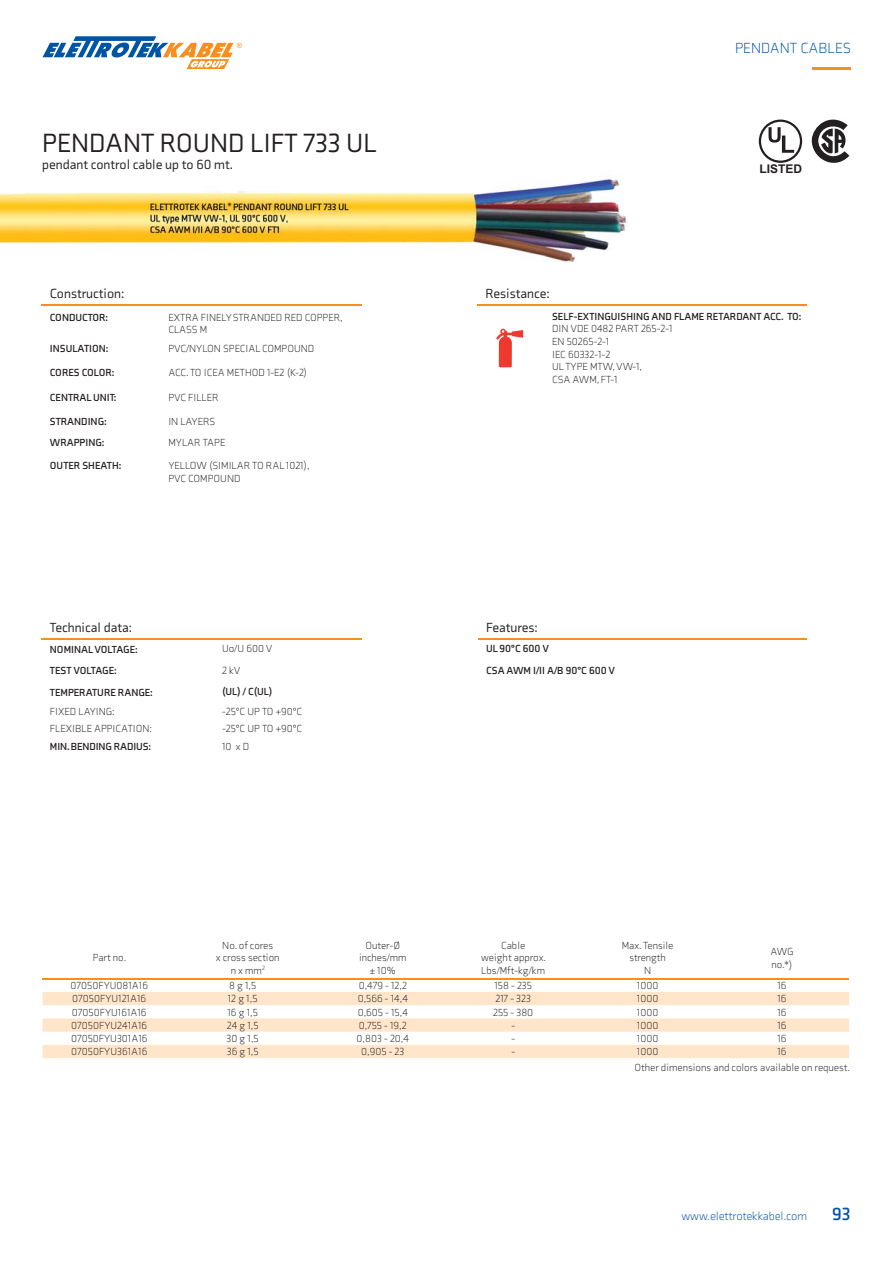
<style>
.page{position:relative;width:893px;height:1263px;background:#fff}
.page>*{position:absolute;margin:0;border:0;box-sizing:border-box;transform-origin:0 0}
.t1{font:27px "Axia";color:#231f20}
.t2{font:700 18px "Axia";color:#0054a4}
.t3{font:300 15px "Axia";color:#0054a4}
.t4{font:13.5px "Axia";color:#231f20}
.t5{font:300 12px "Axia";letter-spacing:-.01em;color:#0054a4}
.t6{font:700 12px "Arial";color:#231f20}
.t7{font:300 10.5px/12.6px "Axia";color:#231f20}
.t8{font:700 10.5px/21.3px "Axia";color:#231f20}
</style>
<div class="page">
<hr style="left:812px;top:67px;width:38px;height:3px;background:#f78f1e">
<svg style="left:43px;top:36px;width:199px;height:33px"></svg>
<img style="left:1px;top:179px;width:626px;height:83px">
<hr style="left:41px;top:638px;width:321px;height:1px;background:#f78f1e">
<hr style="left:41px;top:304px;width:321px;height:1px;background:#f78f1e">
<hr style="left:478px;top:638px;width:328px;height:1px;background:#f78f1e">
<hr style="left:477px;top:304px;width:329px;height:1px;background:#f78f1e">
<svg style="left:496px;top:328px;width:27px;height:39px"></svg>
<svg style="left:759px;top:120px;width:43px;height:43px"></svg>
<svg style="left:811px;top:119px;width:38px;height:44px"></svg>
<svg style="left:43px;top:992px;width:806px;height:66px;fill:#ffe5ca"></svg>
<hr style="left:43px;top:978px;width:806px;height:1px;background:#f78f1e">
<h1 class="t1" style="left:42px;top:127px;width:336px">PENDANT ROUND LIFT 733 UL</h1>
<p class="t4" style="left:42px;top:156px;width:192px">pendant control cable up to 60 mt.</p>
<p class="t4" style="left:50px;top:285px;width:76px">Construction:</p>
<p class="t8" style="left:50px;top:308px;width:60px">CONDUCTOR:</p>
<p class="t7" style="left:168px;top:312px;width:176px">EXTRA FINELY STRANDED RED COPPER,<br>CLASS M</p>
<p class="t8" style="left:50px;top:340px;width:60px">INSULATION:</p>
<p class="t7" style="left:168px;top:344px;width:147px">PVC/NYLON SPECIAL COMPOUND</p>
<p class="t8" style="left:50px;top:363px;width:66px">CORES COLOR:</p>
<p class="t7" style="left:168px;top:367px;width:141px">ACC. TO ICEA METHOD 1-E2 (K-2)</p>
<p class="t8" style="left:50px;top:388px;width:68px">CENTRAL UNIT:</p>
<p class="t7" style="left:168px;top:393px;width:52px">PVC FILLER</p>
<p class="t8" style="left:50px;top:412px;width:58px">STRANDING:</p>
<p class="t7" style="left:168px;top:416px;width:49px">IN LAYERS</p>
<p class="t8" style="left:50px;top:433px;width:56px">WRAPPING:</p>
<p class="t7" style="left:168px;top:437px;width:59px">MYLAR TAPE</p>
<p class="t8" style="left:50px;top:456px;width:73px">OUTER SHEATH:</p>
<p class="t7" style="left:168px;top:461px;width:143px">YELLOW (SIMILAR TO RAL 1021),<br>PVC COMPOUND</p>
<p class="t4" style="left:50px;top:619px;width:84px">Technical data:</p>
<p class="t8" style="left:50px;top:640px;width:89px">NOMINAL VOLTAGE:</p>
<p class="t7" style="left:222px;top:644px;width:52px">Uo/U 600 V</p>
<p class="t8" style="left:50px;top:661px;width:68px">TEST VOLTAGE:</p>
<p class="t7" style="left:222px;top:665px;width:20px">2 kV</p>
<p class="t8" style="left:50px;top:683px;width:104px">TEMPERATURE RANGE:</p>
<p class="t8" style="left:222px;top:682px;width:52px">(UL) / C(UL)</p>
<p class="t7" style="left:50px;top:706px;width:66px">FIXED LAYING:</p>
<p class="t7" style="left:222px;top:706px;width:82px">-25°C UP TO +90°C</p>
<p class="t7" style="left:50px;top:723px;width:104px">FLEXIBLE APPICATION:</p>
<p class="t7" style="left:222px;top:723px;width:82px">-25°C UP TO +90°C</p>
<p class="t8" style="left:50px;top:737px;width:103px">MIN. BENDING RADIUS:</p>
<p class="t7" style="left:222px;top:741px;width:29px">10 x D</p>
<h3 class="t3" style="left:735px;top:42px;width:118px">PENDANT CABLES</h3>
<p class="t4" style="left:485px;top:285px;width:66px">Resistance:</p>
<p class="t6" style="left:759px;top:162px;width:44px">LISTED</p>
<p class="t8" style="left:552px;top:307px;width:251px">SELF-EXTINGUISHING AND FLAME RETARDANT ACC. TO:</p>
<p class="t7" style="left:552px;top:324px;width:122px">DIN VDE 0482 PART 265-2-1<br>EN 50265-2-1<br>IEC 60332-1-2<br>UL TYPE MTW, VW-1,<br>CSA AWM, FT-1</p>
<p class="t4" style="left:486px;top:619px;width:53px">Features:</p>
<p class="t8" style="left:486px;top:640px;width:130px">UL 90°C 600 V<br>CSA AWM I/II A/B 90°C 600 V</p>
<p class="t7" style="left:93px;top:952px;width:35px">Part no.</p>
<p class="t7" style="left:216px;top:940px;width:65px;text-align:center">No. of cores<br>x cross section n x mm<sup>2</sup></p>
<p class="t7" style="left:359px;top:940px;width:49px;text-align:center">Outer-Ø inches/mm ± 10%</p>
<p class="t7" style="left:481px;top:940px;width:66px;text-align:center">Cable<br>weight approx.<br>Lbs/Mft-kg/km</p>
<p class="t7" style="left:622px;top:940px;width:53px;text-align:center">Max. Tensile strength<br>N</p>
<p class="t7" style="left:770px;top:946px;width:25px">AWG no.*)</p>
<p class="t7" style="left:71px;top:981px;width:79px">07050FYU081A16</p>
<p class="t7" style="left:229px;top:981px;width:29px">8 g 1,5</p>
<p class="t7" style="left:359px;top:981px;width:50px">0,479 - 12,2</p>
<p class="t7" style="left:494px;top:981px;width:39px">158 - 235</p>
<p class="t7" style="left:637px;top:981px;width:23px">1000</p>
<p class="t7" style="left:777px;top:981px;width:11px">16</p>
<p class="t7" style="left:72px;top:993px;width:75px">07050FYU121A16</p>
<p class="t7" style="left:228px;top:993px;width:31px">12 g 1,5</p>
<p class="t7" style="left:358px;top:993px;width:52px">0,566 - 14,4</p>
<p class="t7" style="left:495px;top:993px;width:37px">217 - 323</p>
<p class="t7" style="left:637px;top:993px;width:23px">1000</p>
<p class="t7" style="left:777px;top:993px;width:11px">16</p>
<p class="t7" style="left:72px;top:1007px;width:76px">07050FYU161A16</p>
<p class="t7" style="left:227px;top:1007px;width:32px">16 g 1,5</p>
<p class="t7" style="left:358px;top:1007px;width:52px">0,605 - 15,4</p>
<p class="t7" style="left:493px;top:1007px;width:42px">255 - 380</p>
<p class="t7" style="left:637px;top:1007px;width:23px">1000</p>
<p class="t7" style="left:777px;top:1007px;width:11px">16</p>
<p class="t7" style="left:71px;top:1020px;width:77px">07050FYU241A16</p>
<p class="t7" style="left:227px;top:1020px;width:33px">24 g 1,5</p>
<p class="t7" style="left:359px;top:1020px;width:49px">0,755 - 19,2</p>
<p class="t7" style="left:511px;top:1020px;width:5px">-</p>
<p class="t7" style="left:637px;top:1020px;width:23px">1000</p>
<p class="t7" style="left:777px;top:1020px;width:11px">16</p>
<p class="t7" style="left:71px;top:1033px;width:78px">07050FYU301A16</p>
<p class="t7" style="left:227px;top:1033px;width:34px">30 g 1,5</p>
<p class="t7" style="left:357px;top:1033px;width:54px">0,803 - 20,4</p>
<p class="t7" style="left:511px;top:1033px;width:5px">-</p>
<p class="t7" style="left:637px;top:1033px;width:23px">1000</p>
<p class="t7" style="left:777px;top:1033px;width:11px">16</p>
<p class="t7" style="left:71px;top:1046px;width:78px">07050FYU361A16</p>
<p class="t7" style="left:227px;top:1046px;width:33px">36 g 1,5</p>
<p class="t7" style="left:361px;top:1046px;width:45px">0,905 - 23</p>
<p class="t7" style="left:511px;top:1046px;width:5px">-</p>
<p class="t7" style="left:637px;top:1046px;width:23px">1000</p>
<p class="t7" style="left:634px;top:1045px;width:217px;line-height:16.2px;text-indent:143px">16<br>Other dimensions and colors available on request.</p>
<p class="t5" style="left:681px;top:1212px;width:127px">www.elettrotekkabel.com</p>
<h2 class="t2" style="left:832px;top:1208px;width:20px">93</h2>
</div>
